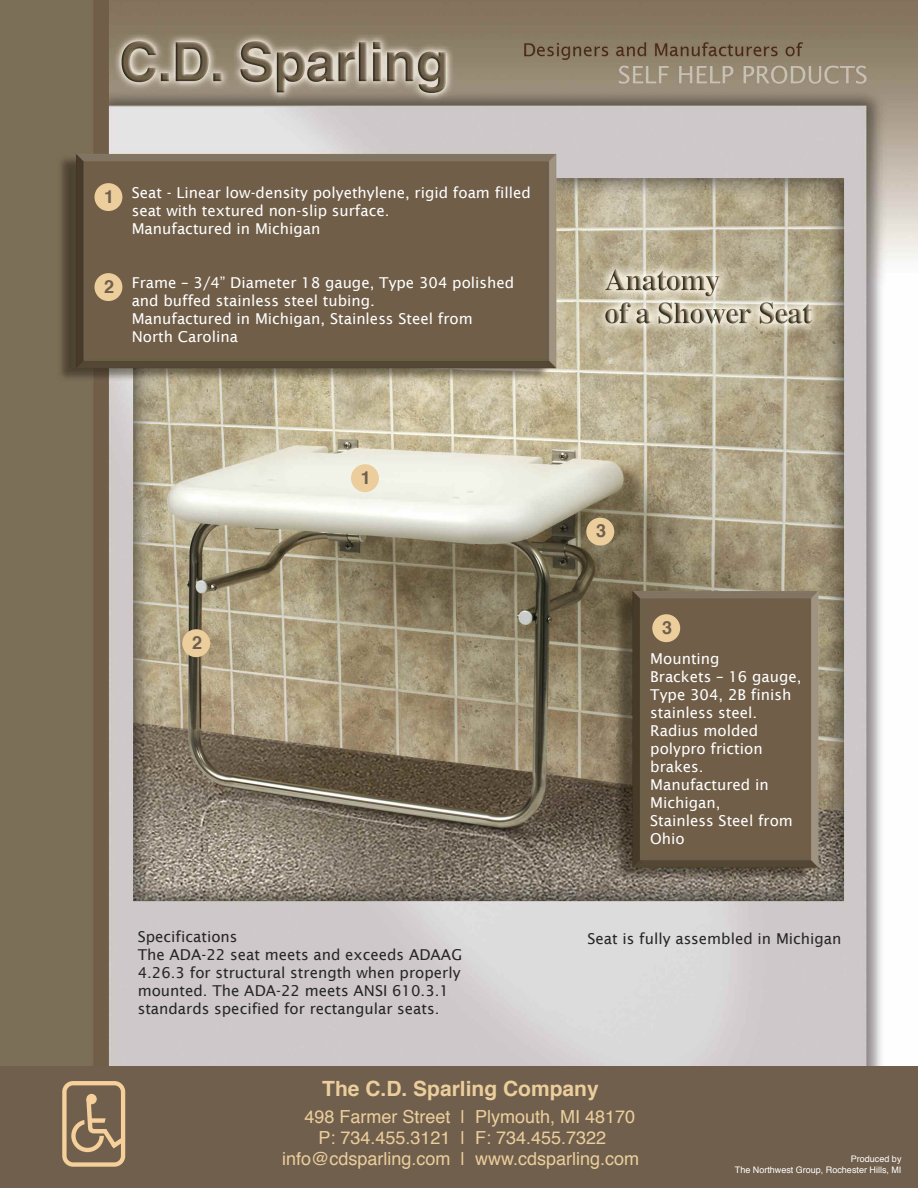
<style>
.page{position:relative;width:918px;height:1188px;background:#fff}
.page>*{position:absolute;margin:0;border:0;box-sizing:border-box;transform-origin:0 0}
.t1{font:700 21px "Helvetica";color:#ecce9d}
.t2{font:18px "Helvetica";color:#ecce9d}
.t3{font:700 18px "Helvetica";color:#6f5f4c}
.t4{font:15px/18px "Lucida Sans";color:#fff}
.t5{font:15px/18px "Lucida Sans";color:#272627}
.t6{font:9px/11.2px "Helvetica";color:#fff;text-align:right}
</style>
<div class="page">
<img style="left:0;top:0;width:918px;height:1066px">
<div style="left:0;top:1066px;width:918px;height:122px;background:#6f5f4c"></div>
<svg style="left:62px;top:1081px;width:63px;height:86px"></svg>
<div style="left:351px;top:464px;width:28px;height:28px;background:#ecce9d;border-radius:50%"></div>
<div style="left:182px;top:629px;width:28px;height:28px;background:#ecce9d;border-radius:50%"></div>
<div style="left:586px;top:518px;width:28px;height:28px;background:#ecce9d;border-radius:50%"></div>
<div style="left:94px;top:183px;width:28px;height:28px;background:#ecce9d;border-radius:50%"></div>
<div style="left:94px;top:273px;width:28px;height:28px;background:#ecce9d;border-radius:50%"></div>
<div style="left:652px;top:614px;width:28px;height:28px;background:#ecce9d;border-radius:50%"></div>
<p class="t3" style="left:104px;top:189px;width:12px">1</p>
<p class="t3" style="left:104px;top:279px;width:12px">2</p>
<p class="t4" style="left:132px;top:183px;width:401px">Seat - Linear low-density polyethylene, rigid foam filled seat with textured non-slip surface.<br>Manufactured in Michigan</p>
<p class="t4" style="left:132px;top:273px;width:384px">Frame – 3/4” Diameter 18 gauge, Type 304 polished and buffed stainless steel tubing.<br>Manufactured in Michigan, Stainless Steel from North Carolina</p>
<p class="t3" style="left:192px;top:635px;width:12px">2</p>
<p class="t3" style="left:361px;top:470px;width:12px">1</p>
<p class="t5" style="left:138px;top:928px;width:326px">Specifications<br>The ADA-22 seat meets and exceeds ADAAG 4.26.3 for structural strength when properly mounted. The ADA-22 meets ANSI 610.3.1 standards specified for rectangular seats.</p>
<p class="t3" style="left:596px;top:523px;width:12px">3</p>
<p class="t3" style="left:662px;top:620px;width:12px">3</p>
<p class="t4" style="left:650px;top:650px;width:153px">Mounting<br>Brackets – 16 gauge,<br>Type 304, 2B finish stainless steel.<br>Radius molded polypro friction brakes.<br>Manufactured in<br>Michigan,<br>Stainless Steel from<br>Ohio</p>
<p class="t5" style="left:588px;top:929px;width:256px">Seat is fully assembled in Michigan</p>
<h1 class="t1" style="left:322px;top:1079px;width:278px">The C.D. Sparling Company</h1>
<p class="t2" style="left:304px;top:1109px;width:332px">498 Farmer Street | Plymouth, MI 48170</p>
<p class="t2" style="left:318px;top:1130px;width:289px">P: 734.455.3121 | F: 734.455.7322</p>
<p class="t2" style="left:282px;top:1151px;width:359px">info@cdsparling.com | www.cdsparling.com</p>
<p class="t6" style="left:735px;top:1154px;width:168px">Produced by<br>The Northwest Group, Rochester Hills, MI</p>
</div>
